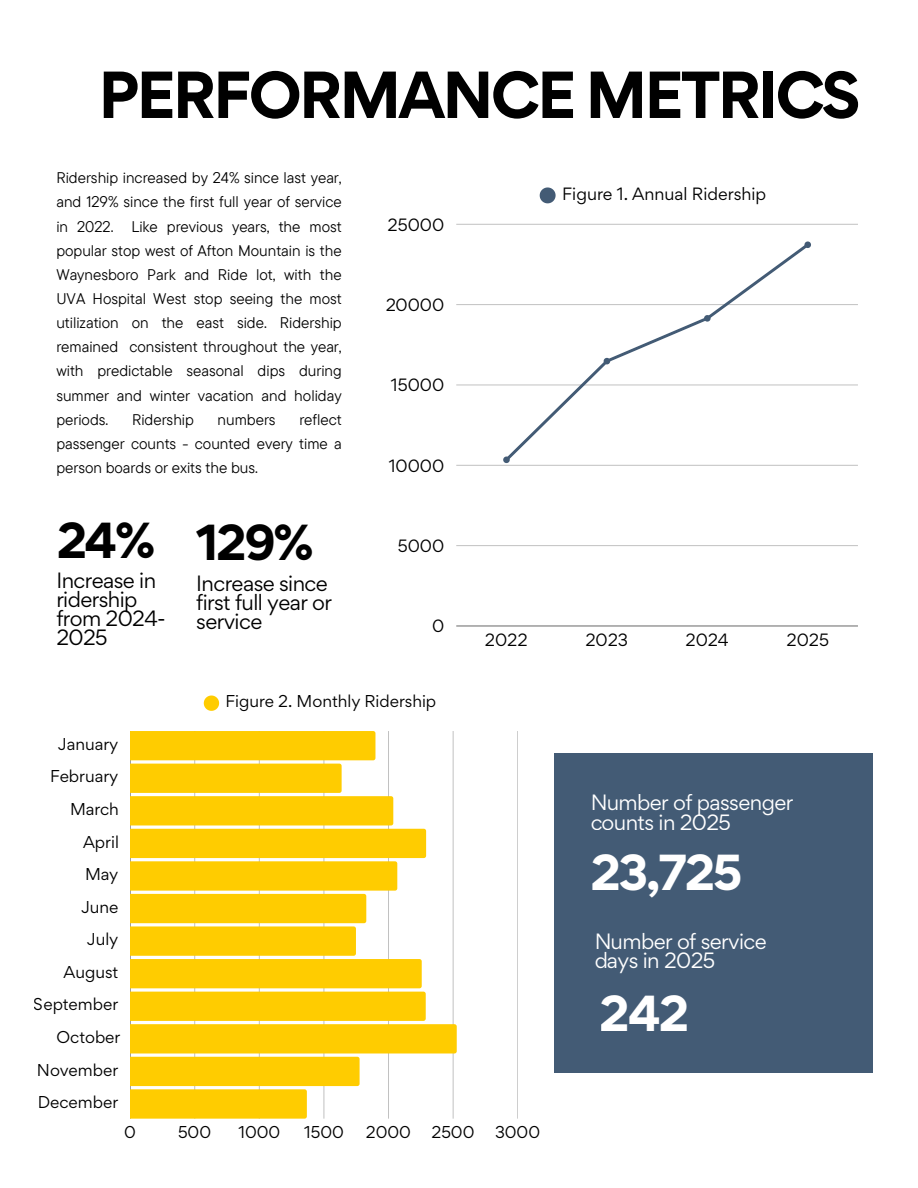
<style>
.page{position:relative;width:918px;height:1188px;background:#fff}
.page>*{position:absolute;margin:0;border:0;box-sizing:border-box;transform-origin:0 0}
.t1{font:700 59.25px "Gordita";letter-spacing:-.05em;color:#000}
.t2{font:700 45.15px "Gordita";letter-spacing:-.05em;color:#fff}
.t3{font:700 45.15px "Gordita";color:#000}
.t4{font:19.8px/19px "Gordita";letter-spacing:-.03em;color:#000}
.t5{font:19.8px/19px "Gordita";letter-spacing:-.03em;color:#fff}
.t6{font:15.9px "Gordita";color:#000}
.t7{font:15.45px/24.2px "TT Commons Pro";color:#000;text-align:justify}
.t8{font:15.3px/32.5px "Gordita";color:#000;text-align:right}
</style>
<div class="page">
<div style="left:555px;top:753px;width:318px;height:319px;background:#435b75"></div>
<svg style="left:540px;top:187px;width:16px;height:16px"></svg>
<hr style="left:456px;top:626px;width:402px;height:1px;background:#b6b6b6">
<hr style="left:456px;top:545px;width:402px;height:1px;background:#c8c8c8">
<hr style="left:456px;top:465px;width:402px;height:1px;background:#ccc">
<hr style="left:456px;top:385px;width:402px;height:1px;background:#e2e2e2">
<hr style="left:456px;top:304px;width:402px;height:1px;background:#c7c7c7">
<hr style="left:456px;top:224px;width:402px;height:1px;background:#cecece">
<svg style="left:503px;top:241px;width:308px;height:222px"></svg>
<svg style="left:204px;top:696px;width:15px;height:15px"></svg>
<hr style="left:517px;top:731px;width:1px;height:388px;background:#cecece">
<svg style="left:130px;top:731px;width:327px;height:388px"></svg>
<h1 class="t1" style="left:98px;top:55px;width:764px">PERFORMANCE METRICS</h1>
<p class="t7" style="left:56px;top:165px;width:287px">Ridership increased by 24% since last year, and 129% since the first full year of service in 2022. Like previous years, the most popular stop west of Afton Mountain is the Waynesboro Park and Ride lot, with the UVA Hospital West stop seeing the most utilization on the east side. Ridership remained consistent throughout the year, with predictable seasonal dips during summer and winter vacation and holiday periods.</p>
<p class="t7" style="left:56px;top:407px;width:287px;text-indent:243px">reflect passenger counts - counted every time a person boards or exits the bus.</p>
<p class="t7" style="left:132px;top:407px;width:63px">Ridership</p>
<p class="t7" style="left:218px;top:407px;width:60px">numbers</p>
<h2 class="t3" style="left:56px;top:510px;width:101px">24%</h2>
<p class="t4" style="left:56px;top:571px;width:111px">Increase in ridership from 2024-<br>2025</p>
<h2 class="t3" style="left:196px;top:512px;width:119px">129%</h2>
<p class="t4" style="left:196px;top:573px;width:137px">Increase since first full year or service</p>
<p class="t6" style="left:388px;top:214px;width:58px">25000</p>
<p class="t6" style="left:385px;top:294px;width:60px">20000</p>
<p class="t6" style="left:391px;top:374px;width:55px">15000</p>
<p class="t6" style="left:389px;top:455px;width:57px">10000</p>
<p class="t6" style="left:398px;top:535px;width:48px">5000</p>
<p class="t6" style="left:432px;top:615px;width:14px">0</p>
<p class="t8" style="left:34px;top:727px;width:88px">January<br>February<br>March<br>April<br>May<br>June<br>July<br>August<br>September<br>October<br>November<br>December</p>
<p class="t8" style="left:226px;top:685px;width:212px">Figure 2. Monthly Ridership</p>
<p class="t6" style="left:562px;top:183px;width:206px">Figure 1. Annual Ridership</p>
<p class="t6" style="left:485px;top:629px;width:44px">2022</p>
<p class="t6" style="left:585px;top:629px;width:44px">2023</p>
<p class="t6" style="left:686px;top:629px;width:45px">2024</p>
<p class="t6" style="left:787px;top:629px;width:44px">2025</p>
<p class="t5" style="left:590px;top:793px;width:204px">Number of passenger counts in 2025</p>
<h2 class="t2" style="left:590px;top:842px;width:154px">23,725</h2>
<p class="t5" style="left:594px;top:931px;width:174px">Number of service days in 2025</p>
<h2 class="t2" style="left:600px;top:983px;width:91px">242</h2>
<p class="t8" style="left:124px;top:1116px;width:13px">0</p>
<p class="t8" style="left:178px;top:1116px;width:35px">500</p>
<p class="t8" style="left:239px;top:1116px;width:43px">1000</p>
<p class="t8" style="left:304px;top:1116px;width:41px">1500</p>
<p class="t8" style="left:366px;top:1116px;width:47px">2000</p>
<p class="t8" style="left:431px;top:1116px;width:45px">2500</p>
<p class="t8" style="left:495px;top:1116px;width:47px">3000</p>
</div>
